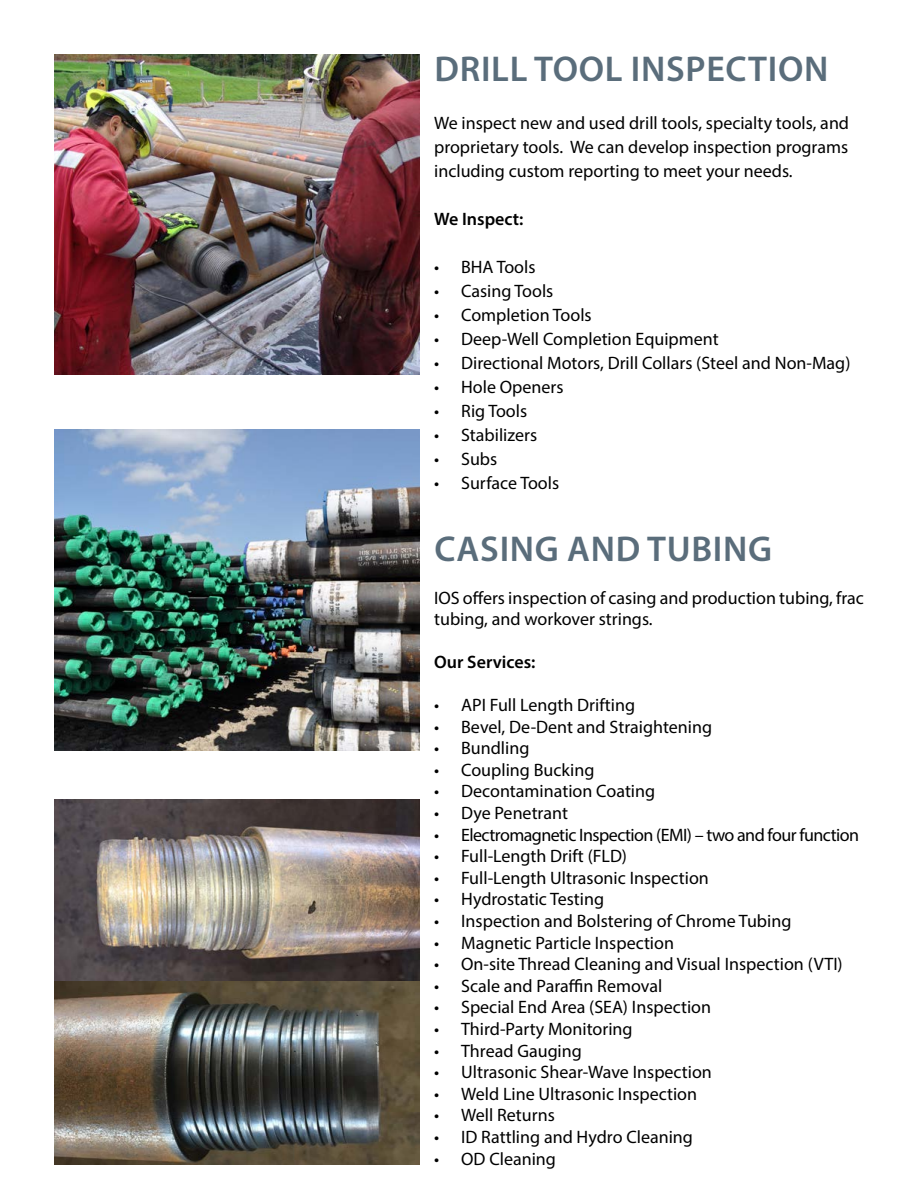
<style>
.page{position:relative;width:918px;height:1188px;background:#fff}
.page>*{position:absolute;margin:0;border:0;box-sizing:border-box;transform-origin:0 0}
.t1{font:600 36px "Myriad Pro";letter-spacing:.02em;color:#5a6d7b}
.t2{font:18px/24px "Myriad Pro";color:#000;text-align:justify}
.t3{font:18px "Myriad Pro";letter-spacing:-.03em;color:#000}
.t4{font:600 18px "Myriad Pro";color:#000}
</style>
<div class="page">
<img style="left:54px;top:54px;width:365px;height:321px">
<img style="left:54px;top:430px;width:365px;height:321px">
<img style="left:54px;top:799px;width:365px;height:365px">
<h1 class="t1" style="left:435px;top:46px;width:395px">DRILL TOOL INSPECTION</h1>
<p class="t2" style="left:434px;top:111px;width:416px">We inspect new and used drill tools, specialty tools, and proprietary tools. We can develop inspection programs including custom reporting to meet your needs.</p>
<p class="t4" style="left:434px;top:207px;width:91px">We Inspect:</p>
<p class="t2" style="left:434px;top:255px;width:103px">• BHA Tools</p>
<p class="t2" style="left:434px;top:279px;width:121px">• Casing Tools</p>
<p class="t2" style="left:434px;top:303px;width:159px">• Completion Tools</p>
<p class="t2" style="left:434px;top:327px;width:286px">• Deep-Well Completion Equipment</p>
<p class="t2" style="left:434px;top:351px;width:418px">• Directional Motors, Drill Collars (Steel and Non-Mag)</p>
<p class="t2" style="left:434px;top:375px;width:131px">• Hole Openers</p>
<p class="t2" style="left:434px;top:399px;width:95px">• Rig Tools</p>
<p class="t2" style="left:434px;top:423px;width:104px">• Stabilizers</p>
<p class="t2" style="left:434px;top:447px;width:65px">• Subs</p>
<p class="t2" style="left:434px;top:471px;width:127px">• Surface Tools</p>
<h1 class="t1" style="left:435px;top:526px;width:339px">CASING AND TUBING</h1>
<p class="t2" style="left:434px;top:587px;width:431px;line-height:21px">IOS offers inspection of casing and production tubing, frac tubing, and workover strings.</p>
<p class="t4" style="left:434px;top:650px;width:103px">Our Services:</p>
<p class="t2" style="left:434px;top:693px;width:202px">• API Full Length Drifting</p>
<p class="t2" style="left:434px;top:714px;width:280px">• Bevel, De-Dent and Straightening</p>
<p class="t2" style="left:434px;top:736px;width:97px">• Bundling</p>
<p class="t2" style="left:434px;top:757px;width:162px">• Coupling Bucking</p>
<p class="t2" style="left:434px;top:779px;width:223px">• Decontamination Coating</p>
<p class="t2" style="left:434px;top:801px;width:135px">• Dye Penetrant</p>
<p class="t3" style="left:434px;top:823px;width:427px">• Electromagnetic Inspection (EMI) – two and four function</p>
<p class="t2" style="left:434px;top:844px;width:194px">• Full-Length Drift (FLD)</p>
<p class="t2" style="left:434px;top:865px;width:276px">• Full-Length Ultrasonic Inspection</p>
<p class="t2" style="left:434px;top:887px;width:171px">• Hydrostatic Testing</p>
<p class="t2" style="left:434px;top:909px;width:359px">• Inspection and Bolstering of Chrome Tubing</p>
<p class="t2" style="left:434px;top:930px;width:241px">• Magnetic Particle Inspection</p>
<p class="t2" style="left:434px;top:952px;width:410px">• On-site Thread Cleaning and Visual Inspection (VTI)</p>
<p class="t2" style="left:434px;top:973px;width:230px">• Scale and Paraffin Removal</p>
<p class="t2" style="left:434px;top:995px;width:278px">• Special End Area (SEA) Inspection</p>
<p class="t2" style="left:434px;top:1017px;width:200px">• Third-Party Monitoring</p>
<p class="t2" style="left:434px;top:1038px;width:149px">• Thread Gauging</p>
<p class="t2" style="left:434px;top:1060px;width:279px">• Ultrasonic Shear-Wave Inspection</p>
<p class="t2" style="left:434px;top:1081px;width:265px">• Weld Line Ultrasonic Inspection</p>
<p class="t2" style="left:434px;top:1103px;width:122px">• Well Returns</p>
<p class="t2" style="left:434px;top:1125px;width:260px">• ID Rattling and Hydro Cleaning</p>
<p class="t2" style="left:434px;top:1146px;width:123px">• OD Cleaning</p>
</div>
